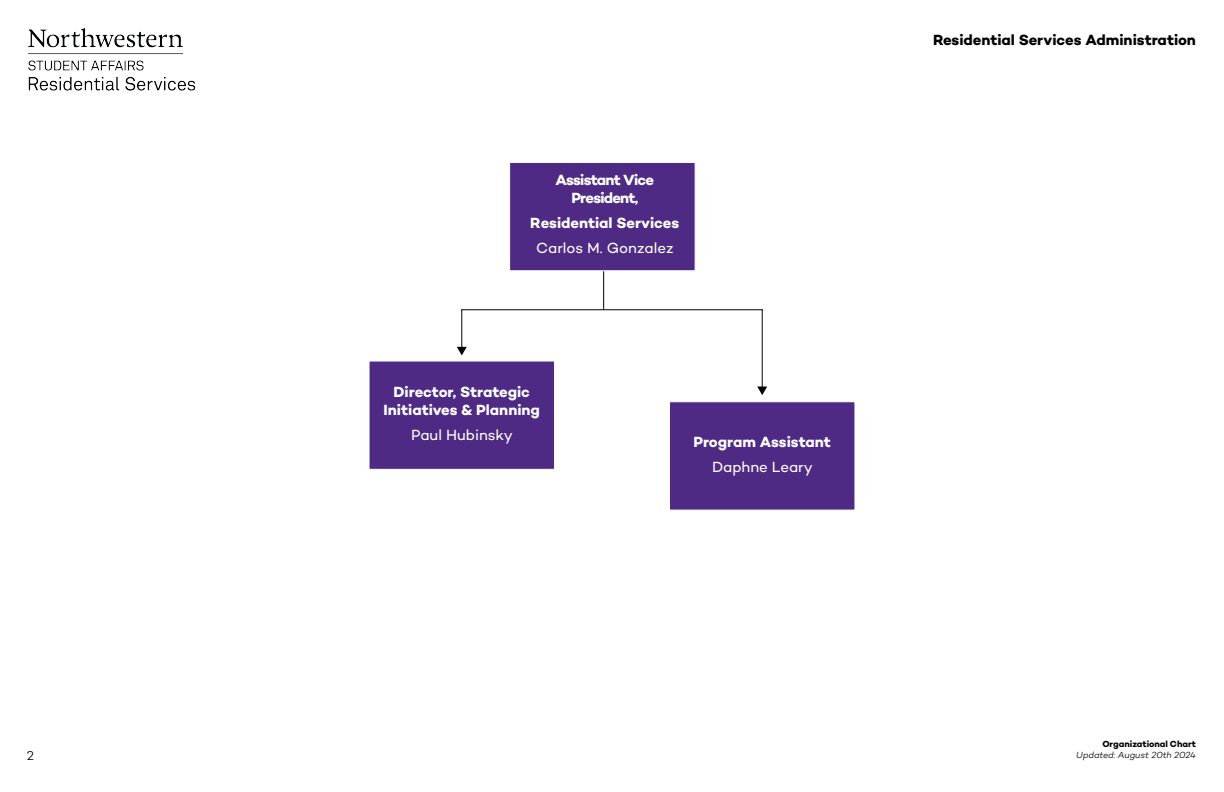
<style>
.page{position:relative;width:1224px;height:792px;background:#fff}
.page>*{position:absolute;margin:0;border:0;box-sizing:border-box;transform-origin:0 0}
.t1{font:700 15px/18px "Campton";letter-spacing:-.005em;color:#fff;text-align:center}
.t2{font:15px "Campton";color:#fff}
.t3{font:700 15px "Campton";letter-spacing:-.005em;color:#000}
.t4{font:700 15px/18px "Campton";letter-spacing:-.055em;color:#fff;text-align:center}
.t5{font:300 13px "Campton";color:#000}
.t6{font:italic 300 9px "Campton";letter-spacing:-.01em;color:#000}
.t7{font:700 9px "Campton";color:#000}
</style>
<div class="page">
<hr style="left:461px;top:309px;width:302px;height:1px;background:#000">
<hr style="left:461px;top:310px;width:1px;height:38px;background:#000">
<svg style="left:457px;top:347px;width:10px;height:8px"></svg>
<hr style="left:762px;top:310px;width:1px;height:78px;background:#000">
<svg style="left:757px;top:387px;width:10px;height:8px"></svg>
<hr style="left:603px;top:252px;width:1px;height:58px;background:#000">
<div style="left:509px;top:162px;width:187px;height:109px;background:#4e2a84;border:1px solid #fff"></div>
<div style="left:669px;top:401px;width:186px;height:110px;background:#4e2a84;border:1px solid #fff"></div>
<div style="left:369px;top:361px;width:186px;height:109px;background:#4e2a84;border:1px solid #fff"></div>
<img style="left:28px;top:28px;width:168px;height:63px">
<p class="t5" style="left:27px;top:748px;width:9px">2</p>
<p class="t4" style="left:556px;top:171px;width:100px">Assistant Vice<br>President,</p>
<p class="t1" style="left:530px;top:213px;width:151px">Residential Services</p>
<p class="t2" style="left:536px;top:238px;width:139px">Carlos M. Gonzalez</p>
<p class="t1" style="left:384px;top:383px;width:158px">Director, Strategic<br>Initiatives &amp; Planning</p>
<p class="t2" style="left:411px;top:426px;width:103px">Paul Hubinsky</p>
<p class="t1" style="left:693px;top:433px;width:139px">Program Assistant</p>
<p class="t2" style="left:712px;top:457px;width:102px">Daphne Leary</p>
<p class="t3" style="left:933px;top:30px;width:264px">Residential Services Administration</p>
<p class="t7" style="left:1102px;top:739px;width:95px">Organizational Chart</p>
<p class="t6" style="left:1076px;top:750px;width:121px">Updated: August 20th 2024</p>
</div>
